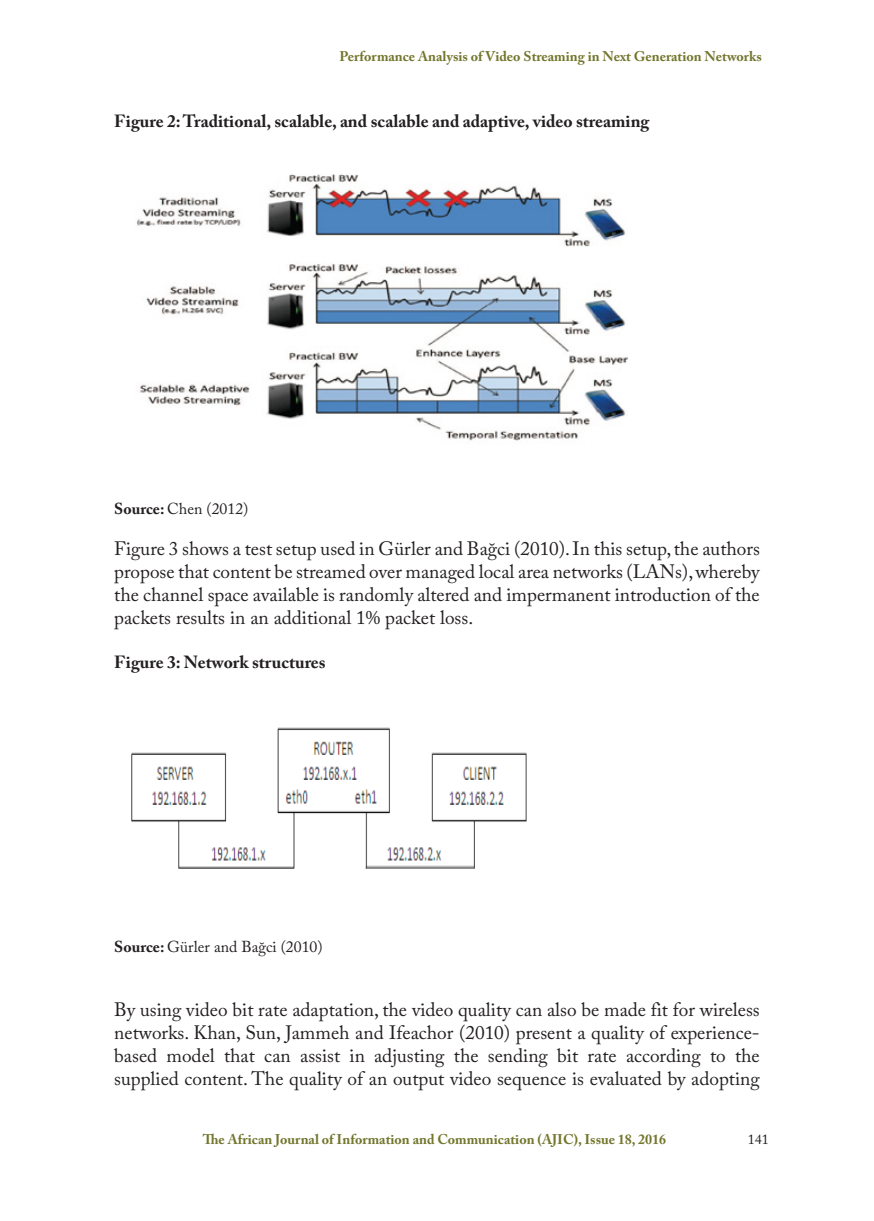
<style>
.page{position:relative;width:874px;height:1221px;background:#fff}
.page>*{position:absolute;margin:0;border:0;box-sizing:border-box;transform-origin:0 0}
.t1{font:19.25px/23.1px "Adobe Caslon Pro";color:#231f20;text-align:justify}
.t2{font:700 17.5px "Adobe Caslon Pro";color:#231f20}
.t3{font:15.75px "Adobe Caslon Pro";color:#231f20}
.t4{font:700 14px "Adobe Caslon Pro";color:#73762d}
.t5{font:14px "Adobe Caslon Pro";color:#231f20}
.s1{font-weight:700}
</style>
<div class="page">
<img style="left:131px;top:727px;width:396px;height:142px">
<img style="left:136px;top:174px;width:491px;height:267px">
<p class="t4" style="left:339px;top:48px;width:423px">Performance Analysis of Video Streaming in Next Generation Networks</p>
<p class="t2" style="left:114px;top:111px;width:536px">Figure 2: Traditional, scalable, and scalable and adaptive, video streaming</p>
<p class="t3" style="left:114px;top:499px;width:136px"><span class="s1">Source:</span> Chen (2012)</p>
<p class="t1" style="left:114px;top:536px;width:647px">Figure 3 shows a test setup used in Gürler and Bağci (2010). In this setup, the authors propose that content be streamed over managed local area networks (LANs), whereby the channel space available is randomly altered and impermanent introduction of the packets results in an additional 1% packet loss.</p>
<p class="t2" style="left:114px;top:652px;width:213px">Figure 3: Network structures</p>
<p class="t3" style="left:114px;top:937px;width:210px"><span class="s1">Source:</span> Gürler and Bağci (2010)</p>
<p class="t1" style="left:114px;top:997px;width:646px">By using video bit rate adaptation, the video quality can also be made fit for wireless networks. Khan, Sun, Jammeh and Ifeachor (2010) present a quality of experience&shy;based model that can assist in adjusting the sending bit rate according to the supplied content. The quality of an output video sequence is evaluated by adopting</p>
<p class="t4" style="left:203px;top:1130px;width:465px">The African Journal of Information and Communication (AJIC), Issue 18, 2016</p>
<p class="t5" style="left:747px;top:1130px;width:22px">141</p>
</div>
